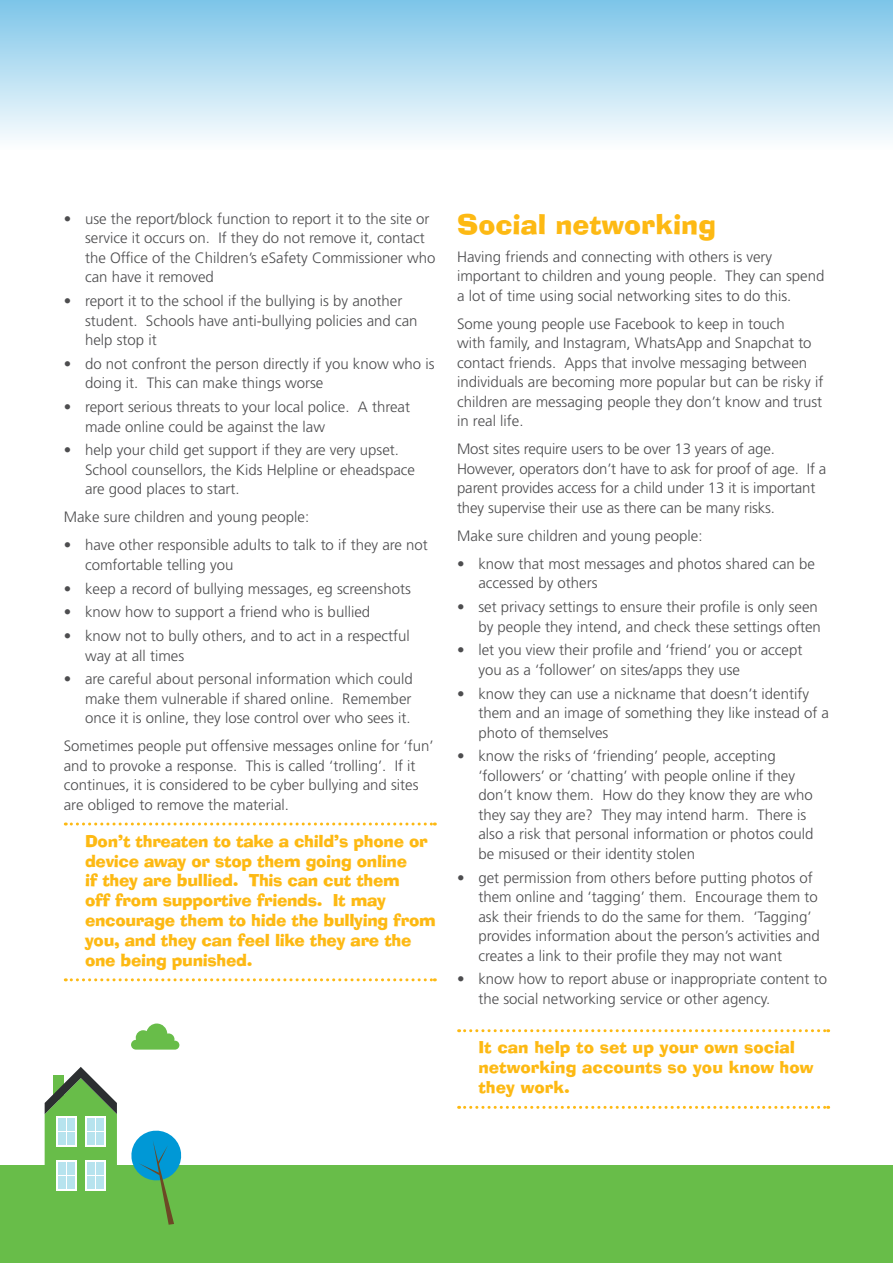
<style>
.page{position:relative;width:893px;height:1263px;background:#fff}
.page>*{position:absolute;margin:0;border:0;box-sizing:border-box;transform-origin:0 0}
.t1{font:27px "Ad Lib BT";color:#fdb913}
.t2{font:16.5px/19.8px "Ad Lib BT";letter-spacing:-.02em;color:#fdb913}
.t3{font:16.5px/19.8px "Ad Lib BT";color:#fdb913}
.t4{font:300 15px/19.5px "Frutiger LT Std";color:#4d4d4f}
</style>
<div class="page">
<svg style="left:65px;top:822px;width:370px;height:3px"></svg>
<svg style="left:65px;top:978px;width:370px;height:3px"></svg>
<svg style="left:459px;top:1029px;width:370px;height:3px"></svg>
<svg style="left:459px;top:1106px;width:370px;height:3px"></svg>
<div style="left:0;top:1165px;width:893px;height:98px;background:#68bd49"></div>
<div style="left:0;top:0;width:893px;height:151px;background:linear-gradient(to bottom,#7dc5e9,#fefefe)"></div>
<svg style="left:45px;top:1067px;width:72px;height:124px"></svg>
<svg style="left:85px;top:1116px;width:21px;height:31px"></svg>
<div style="left:96px;top:1118px;width:8px;height:12px;background:#b6e3ee"></div>
<div style="left:87px;top:1118px;width:7px;height:12px;background:#b6e3ee"></div>
<div style="left:87px;top:1132px;width:7px;height:13px;background:#b6e3ee"></div>
<div style="left:96px;top:1132px;width:8px;height:13px;background:#b6e3ee"></div>
<svg style="left:85px;top:1160px;width:21px;height:30px"></svg>
<div style="left:96px;top:1162px;width:8px;height:12px;background:#b6e3ee"></div>
<div style="left:87px;top:1162px;width:7px;height:12px;background:#b6e3ee"></div>
<div style="left:87px;top:1176px;width:7px;height:12px;background:#b6e3ee"></div>
<div style="left:96px;top:1176px;width:8px;height:12px;background:#b6e3ee"></div>
<svg style="left:56px;top:1116px;width:20px;height:31px"></svg>
<div style="left:67px;top:1118px;width:7px;height:12px;background:#b6e3ee"></div>
<div style="left:58px;top:1118px;width:7px;height:12px;background:#b6e3ee"></div>
<div style="left:58px;top:1132px;width:7px;height:13px;background:#b6e3ee"></div>
<div style="left:67px;top:1132px;width:7px;height:13px;background:#b6e3ee"></div>
<svg style="left:56px;top:1160px;width:20px;height:30px"></svg>
<div style="left:67px;top:1162px;width:7px;height:12px;background:#b6e3ee"></div>
<div style="left:58px;top:1162px;width:7px;height:12px;background:#b6e3ee"></div>
<div style="left:58px;top:1176px;width:7px;height:12px;background:#b6e3ee"></div>
<div style="left:67px;top:1176px;width:7px;height:12px;background:#b6e3ee"></div>
<svg style="left:131px;top:1130px;width:51px;height:95px"></svg>
<svg style="left:131px;top:1023px;width:48px;height:26px"></svg>
<p class="t4" style="left:85px;top:209px;width:352px;text-indent:-21px">• use the report/block function to report it to the site or service it occurs on. If they do not remove it, contact the Office of the Children’s eSafety Commissioner who can have it removed</p>
<p class="t4" style="left:85px;top:291px;width:334px;text-indent:-21px">• report it to the school if the bullying is by another student. Schools have anti-bullying policies and can help stop it</p>
<p class="t4" style="left:85px;top:354px;width:351px;text-indent:-21px">• do not confront the person directly if you know who is doing it. This can make things worse</p>
<p class="t4" style="left:85px;top:397px;width:327px;text-indent:-21px">• report serious threats to your local police. A threat made online could be against the law</p>
<p class="t4" style="left:85px;top:441px;width:332px;text-indent:-21px">• help your child get support if they are very upset.<br>School counsellors, the Kids Helpline or eheadspace are good places to start.</p>
<p class="t4" style="left:64px;top:508px;width:247px">Make sure children and young people:</p>
<p class="t4" style="left:85px;top:536px;width:344px;text-indent:-21px">• have other responsible adults to talk to if they are not comfortable telling you</p>
<p class="t4" style="left:64px;top:579px;width:349px">• keep a record of bullying messages, eg screenshots</p>
<p class="t4" style="left:64px;top:603px;width:308px">• know how to support a friend who is bullied</p>
<p class="t4" style="left:85px;top:626px;width:326px;text-indent:-21px">• know not to bully others, and to act in a respectful way at all times</p>
<p class="t4" style="left:85px;top:670px;width:329px;text-align:justify;text-indent:-21px">• are careful about personal information which could make them vulnerable if shared online. Remember once it is online, they lose control over who sees it.</p>
<p class="t4" style="left:64px;top:737px;width:371px">Sometimes people put offensive messages online for ‘fun’ and to provoke a response. This is called ‘trolling’. If it continues, it is considered to be cyber bullying and sites are obliged to remove the material.</p>
<p class="t2" style="left:85px;top:831px;width:352px">Don’t threaten to take a child’s phone or device away or stop them going online<br>if they are bullied. This can cut them<br>off from supportive friends. It may encourage them to hide the bullying from you, and they can feel like they are the one being punished.</p>
<h1 class="t1" style="left:457px;top:207px;width:260px">Social networking</h1>
<p class="t4" style="left:457px;top:247px;width:369px">Having friends and connecting with others is very important to children and young people. They can spend a lot of time using social networking sites to do this.</p>
<p class="t4" style="left:457px;top:314px;width:368px">Some young people use Facebook to keep in touch<br>with family, and Instagram, WhatsApp and Snapchat to contact friends. Apps that involve messaging between individuals are becoming more popular but can be risky if children are messaging people they don’t know and trust in real life.</p>
<p class="t4" style="left:457px;top:440px;width:371px">Most sites require users to be over 13 years of age.<br>However, operators don’t have to ask for proof of age. If a parent provides access for a child under 13 it is important they supervise their use as there can be many risks.</p>
<p class="t4" style="left:457px;top:526px;width:247px">Make sure children and young people:</p>
<p class="t4" style="left:478px;top:554px;width:338px;text-indent:-21px">• know that most messages and photos shared can be accessed by others</p>
<p class="t4" style="left:457px;top:597px;width:365px;text-align:right">• set privacy settings to ensure their profile is only seen by people they intend, and check these settings often</p>
<p class="t4" style="left:478px;top:641px;width:325px;text-indent:-21px">• let you view their profile and ‘friend’ you or accept you as a ‘follower’ on sites/apps they use</p>
<p class="t4" style="left:478px;top:684px;width:352px;text-indent:-21px">• know they can use a nickname that doesn’t identify them and an image of something they like instead of a photo of themselves</p>
<p class="t4" style="left:478px;top:747px;width:337px;text-indent:-21px">• know the risks of ‘friending’ people, accepting ‘followers’ or ‘chatting’ with people online if they don’t know them. How do they know they are who they say they are? They may intend harm. There is also a risk that personal information or photos could be misused or their identity stolen</p>
<p class="t4" style="left:478px;top:868px;width:343px;text-indent:-21px">• get permission from others before putting photos of them online and ‘tagging’ them. Encourage them to ask their friends to do the same for them. ‘Tagging’ provides information about the person’s activities and creates a link to their profile they may not want</p>
<p class="t4" style="left:478px;top:970px;width:350px;text-indent:-21px">• know how to report abuse or inappropriate content to the social networking service or other agency.</p>
<p class="t3" style="left:478px;top:1038px;width:337px">It can help to set up your own social networking accounts so you know how they work.</p>
</div>
